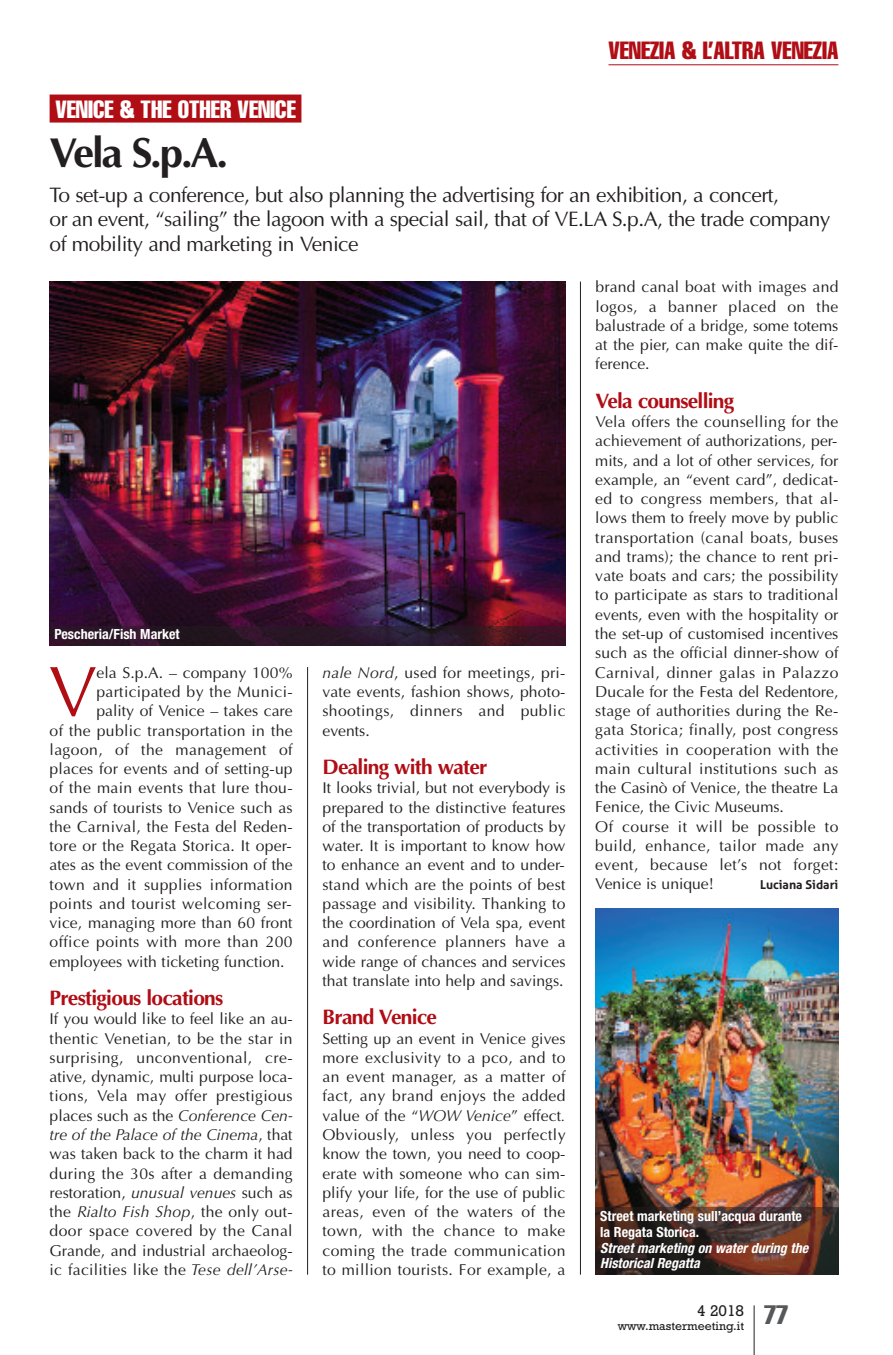
<style>
.page{position:relative;width:893px;height:1355px;background:#fff}
.page>*{position:absolute;margin:0;border:0;box-sizing:border-box;transform-origin:0 0}
.t1{font:72.27px "Optima";color:#b00d15}
.t2{font:700 42px "Optima";color:#231f20}
.t3{font:extra-condensed 24.5px "Helvetica";color:#b00d15}
.t4{font:extra-condensed 24.5px "Helvetica";color:#fff}
.t5{font:21px/24.5px "Optima";letter-spacing:-.025em;color:#231f20}
.t6{font:700 21px "Optima";letter-spacing:-.035em;color:#b00d15}
.t7{font:15.75px/19.2px "Optima";letter-spacing:.01em;color:#231f20;text-align:justify}
.t8{font:15.75px "Rockwell";color:#231f20}
.t9{font:700 condensed 14px/15.8px "Helvetica Neue";color:#fff}
.t10{font:italic 700 condensed 14px/15.8px "Helvetica Neue";color:#fff}
.t11{font:12.25px "Rockwell";color:#231f20}
.t12{font:700 12.25px "Aller";color:#231f20}
.s1{color:#b00d15}
.s2{font-style:italic}
</style>
<div class="page">
<hr style="left:754px;top:1305px;width:1px;height:49px;background:#231f20">
<hr style="left:608px;top:64px;width:230px;height:1px;background:#b00d15">
<div style="left:50px;top:94px;width:251px;height:28px;background:#b00d15"></div>
<hr style="left:307px;top:667px;width:1px;height:607px;background:#231f20">
<hr style="left:580px;top:281px;width:1px;height:993px;background:#231f20">
<img style="left:50px;top:281px;width:516px;height:345px">
<img style="left:595px;top:908px;width:243px;height:299px">
<div style="left:595px;top:1207px;width:243px;height:67px;background:#231f20;opacity:.5"></div>
<div style="left:50px;top:626px;width:516px;height:19px;background:#231f20;opacity:.5"></div>
<h3 class="t3" style="left:608px;top:42px;width:231px">VENEZIA &amp; L’ALTRA VENEZIA</h3>
<h3 class="t4" style="left:55px;top:100px;width:247px">VENICE &amp; THE OTHER VENICE<span class="s1">.</span></h3>
<h2 class="t2" style="left:50px;top:127px;width:180px">Vela S.p.A.</h2>
<h3 class="t5" style="left:50px;top:182px;width:782px">To set-up a conference, but also planning the advertising for an exhibition, a concert,<br>or an event, “sailing” the lagoon with a special sail, that of VE.LA S.p.A, the trade company of mobility and marketing in Venice</h3>
<p class="t7" style="left:595px;top:277px;width:245px">brand canal boat with images and logos, a banner placed on the balustrade of a bridge, some totems at the pier, can make quite the dif&shy;ference.</p>
<h3 class="t6" style="left:595px;top:388px;width:140px">Vela counselling</h3>
<p class="t7" style="left:595px;top:412px;width:245px;text-align:left">Vela offers the counselling for the achievement of authorizations, per&shy;mits, and a lot of other services, for example, an “event card”, dedicat&shy;ed to congress members, that al&shy;lows them to freely move by public transportation (canal boats, buses and trams); the chance to rent pri&shy;vate boats and cars; the possibility to participate as stars to traditional events, even with the hospitality or the set-up of customised incentives such as the official dinner-show of Carnival, dinner galas in Palazzo Ducale for the Festa del Redentore, stage of authorities during the Re&shy;gata Storica; finally, post congress activities in cooperation with the main cultural institutions such as the Casinò of Venice, the theatre La Fenice, the Civic Museums.<br>Of course it will be possible to build, enhance, tailor made any event, because let’s not forget:<br>Venice is unique!</p>
<p class="t9" style="left:55px;top:627px;width:127px">Pescheria/Fish Market</p>
<p class="t7" style="left:322px;top:662px;width:245px"><span class="s2">nale Nord</span>, used for meetings, pri&shy;vate events, fashion shows, photo&shy;shootings, dinners and public events.</p>
<h3 class="t6" style="left:322px;top:754px;width:166px">Dealing with water</h3>
<p class="t7" style="left:322px;top:778px;width:245px">It looks trivial, but not everybody is prepared to the distinctive features of the transportation of products by water. It is important to know how to enhance an event and to under&shy;stand which are the points of best passage and visibility. Thanking to the coordination of Vela spa, event and conference planners have a wide range of chances and services that translate into help and savings.</p>
<h3 class="t6" style="left:322px;top:1004px;width:116px">Brand Venice</h3>
<p class="t7" style="left:322px;top:1028px;width:245px">Setting up an event in Venice gives more exclusivity to a pco, and to an event manager, as a matter of fact, any brand enjoys the added value of the “<span class="s2">WOW Venice</span>” effect<span class="s2">.<br></span>Obviously, unless you perfectly know the town, you need to coop&shy;erate with someone who can sim&shy;plify your life, for the use of public areas, even of the waters of the town, with the chance to make coming the trade communication to million tourists. For example, a</p>
<h1 class="t1" style="left:48px;top:649px;width:50px">V</h1>
<p class="t7" style="left:96px;top:662px;width:198px">ela S.p.A. – company 100%</p>
<p class="t7" style="left:96px;top:682px;width:198px">participated by the Munici-</p>
<p class="t7" style="left:96px;top:701px;width:198px">pality of Venice – takes care</p>
<p class="t7" style="left:50px;top:720px;width:245px">of the public transportation in the</p>
<p class="t7" style="left:50px;top:739px;width:245px">lagoon, of the management of</p>
<p class="t7" style="left:50px;top:759px;width:245px">places for events and of setting-up</p>
<p class="t7" style="left:50px;top:778px;width:245px">of the main events that lure thou-</p>
<p class="t7" style="left:50px;top:797px;width:245px">sands of tourists to Venice such as</p>
<p class="t7" style="left:50px;top:816px;width:245px">the Carnival, the Festa del Reden-</p>
<p class="t7" style="left:50px;top:836px;width:244px">tore or the Regata Storica. It oper-</p>
<p class="t7" style="left:50px;top:855px;width:245px">ates as the event commission of the</p>
<p class="t7" style="left:50px;top:874px;width:245px">town and it supplies information</p>
<p class="t7" style="left:50px;top:893px;width:244px">points and tourist welcoming ser-</p>
<p class="t7" style="left:50px;top:913px;width:245px">vice, managing more than 60 front</p>
<p class="t7" style="left:50px;top:932px;width:245px">office points with more than 200</p>
<p class="t7" style="left:50px;top:951px;width:237px">employees with ticketing function.</p>
<h3 class="t6" style="left:50px;top:985px;width:175px">Prestigious locations</h3>
<p class="t7" style="left:50px;top:1009px;width:245px">If you would like to feel like an au&shy;thentic Venetian, to be the star in surprising, unconventional, cre&shy;ative, dynamic, multi purpose loca&shy;tions, Vela may offer prestigious places such as the <span class="s2">Conference Cen&shy;tre of the Palace of the Cinema</span>, that was taken back to the charm it had during the 30s after a demanding restoration, <span class="s2">unusual venues</span> such as the <span class="s2">Rialto Fish Shop</span>, the only out&shy;door space covered by the Canal Grande, and industrial archaeolog&shy;ic facilities like the <span class="s2">Tese dell’Arse-</span></p>
<p class="t12" style="left:760px;top:877px;width:80px">Luciana Sidari</p>
<p class="t9" style="left:600px;top:1209px;width:203px">Street marketing sull’acqua durante la Regata Storica.</p>
<p class="t10" style="left:600px;top:1240px;width:209px">Street marketing on water during the<br>Historical Regatta</p>
<p class="t8" style="left:697px;top:1305px;width:49px">4 2018</p>
<p class="t11" style="left:618px;top:1321px;width:172px">www.mastermeeting.it <sup>77</sup></p>
</div>
